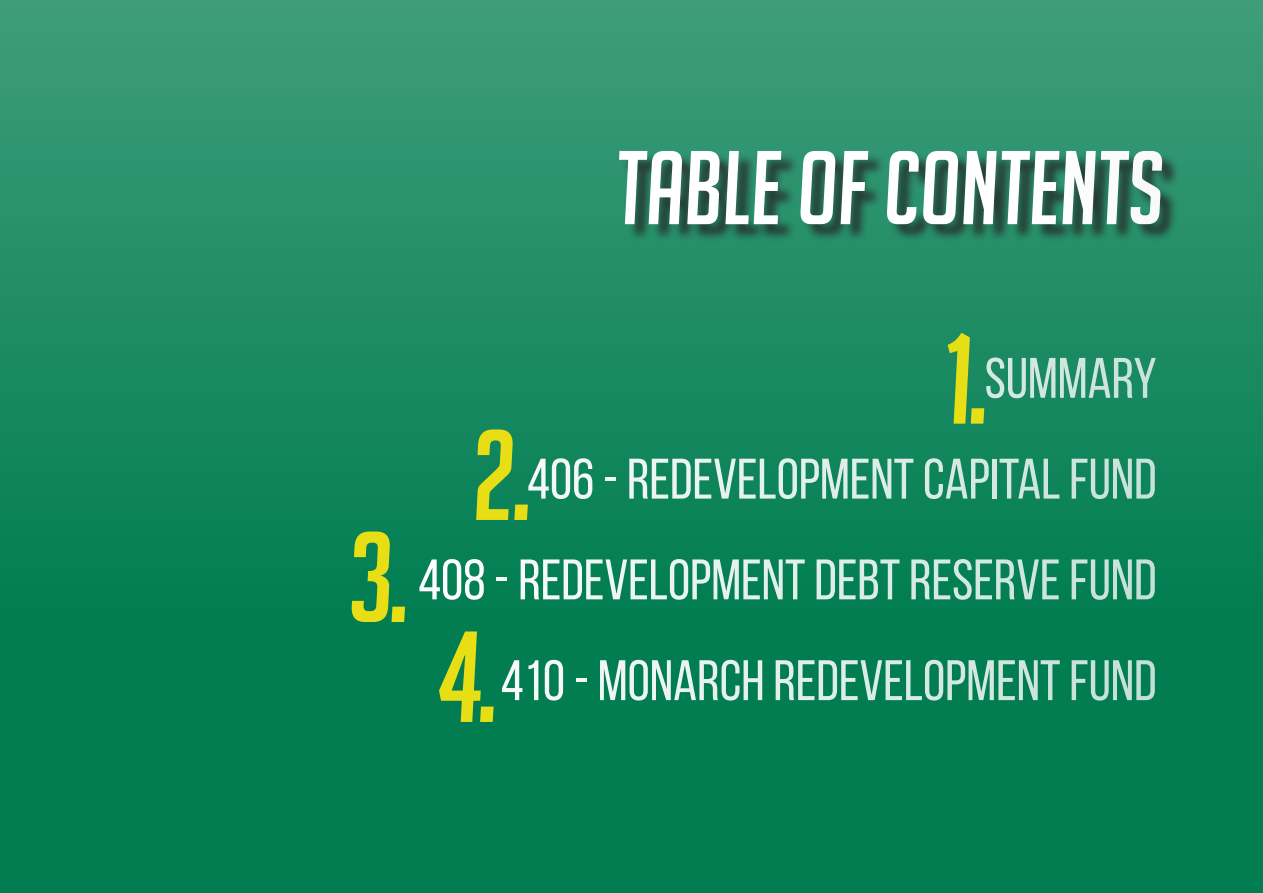
<style>
.page{position:relative;width:1263px;height:893px;background:#fff}
.page>*{position:absolute;margin:0;border:0;box-sizing:border-box;transform-origin:0 0}
.t1{font:italic 126px "Big Noodle Titling";color:#e7de16}
.t2{font:italic 102px "Big Noodle Titling";color:#fff}
.t3{font:57px/100.8px "Bebas Neue";color:#fff;text-align:right}
</style>
<div class="page">
<div style="left:0;top:0;width:1263px;height:893px;background:linear-gradient(to bottom,#399a77,#007648)"></div>
<div style="left:621px;top:153px;width:559px;height:90px;background:#231f20;opacity:.75"></div>
<h2 class="t2" style="left:617px;top:133px;width:549px">TABLE OF CONTENTS</h2>
<h1 class="t1" style="left:349px;top:509px;width:61px">3.</h1>
<h1 class="t1" style="left:944px;top:311px;width:45px">1.</h1>
<p class="t3" style="left:418px;top:327px;width:740px">SUMMARY<br>406 - REDEVELOPMENT CAPITAL FUND<br>408 - REDEVELOPMENT DEBT RESERVE FUND<br>410 - MONARCH REDEVELOPMENT FUND</p>
<h1 class="t1" style="left:472px;top:407px;width:61px">2.</h1>
<h1 class="t1" style="left:438px;top:609px;width:60px">4.</h1>
</div>
